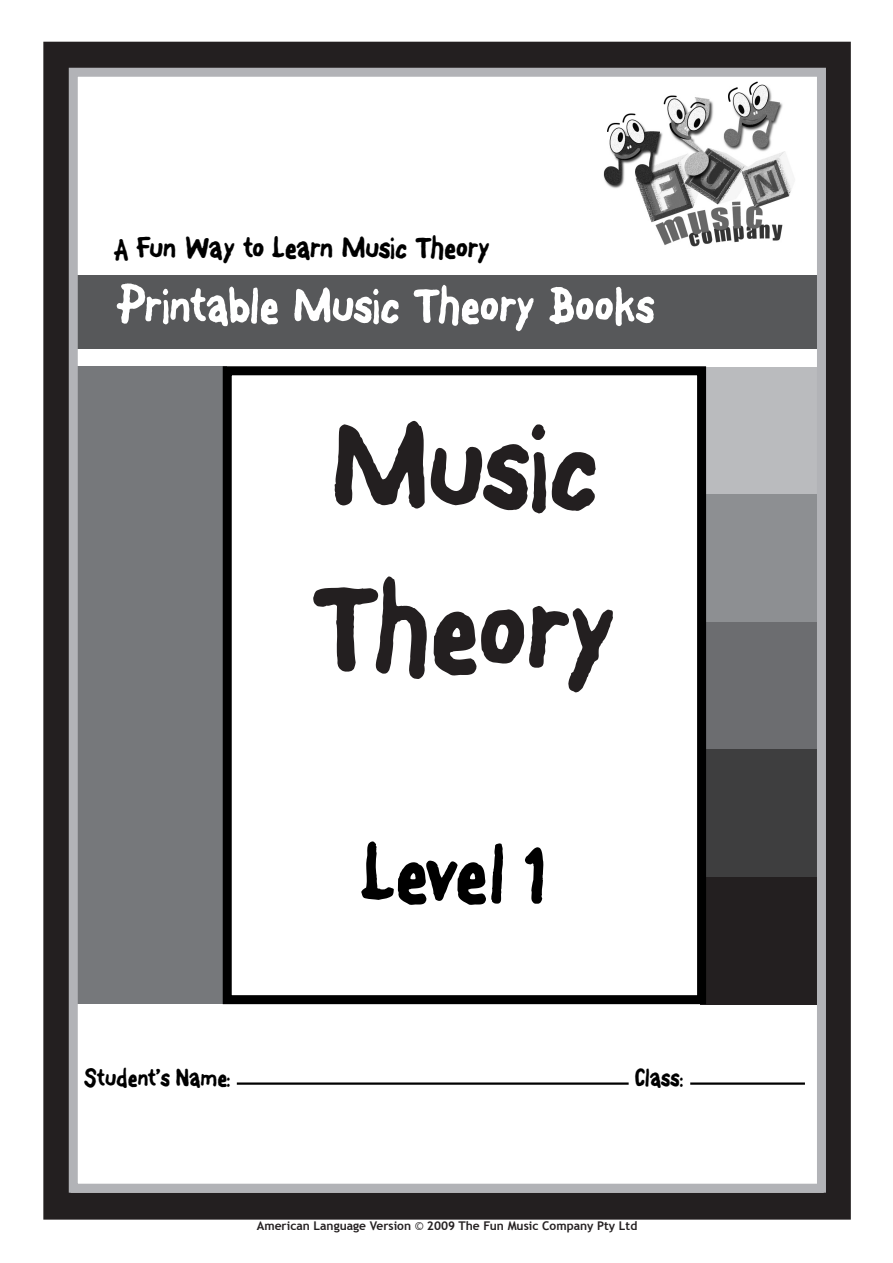
<style>
.page{position:relative;width:893px;height:1263px;background:#fff}
.page>*{position:absolute;margin:0;border:0;box-sizing:border-box;transform-origin:0 0}
.t1{font:135px "Font On A Stick";color:#231f20}
.t2{font:90px "Font On A Stick";color:#000}
.t3{font:54px "Font On A Stick";color:#fff}
.t4{font:33px "Font On A Stick";color:#000}
.t5{font:27px "Font On A Stick";color:#000}
.t6{font:700 12px "Trebuchet MS";color:#231f20}
.s1{font-weight:400}
</style>
<div class="page">
<div style="left:700px;top:367px;width:139px;height:127px;background:#babbbe"></div>
<div style="left:700px;top:494px;width:139px;height:128px;background:#8d8f92"></div>
<div style="left:700px;top:622px;width:139px;height:127px;background:#6c6d70"></div>
<div style="left:700px;top:749px;width:139px;height:128px;background:#3e3e3f"></div>
<div style="left:700px;top:877px;width:139px;height:127px;background:#231f20"></div>
<div style="left:57px;top:366px;width:170px;height:638px;background:#76787b"></div>
<div style="left:63px;top:275px;width:768px;height:74px;background:#57585a"></div>
<img style="left:603px;top:81px;width:189px;height:166px">
<div style="left:223px;top:366px;width:483px;height:638px;border:9px solid #000"></div>
<hr style="left:237px;top:1082px;width:392px;height:3px;background:#000">
<hr style="left:690px;top:1082px;width:115px;height:3px;background:#000">
<div style="left:43px;top:42px;width:808px;height:1177px;border:27px solid #231f20"></div>
<div style="left:69px;top:68px;width:757px;height:1125px;border:9px solid #b2b3b7"></div>
<p class="t4" style="left:114px;top:226px;width:377px">A Fun Way to Learn Music Theory</p>
<p class="t3" style="left:114px;top:271px;width:543px">Printable Music Theory Books</p>
<p class="t1" style="left:329px;top:381px;width:271px">Music</p>
<p class="t1" style="left:311px;top:543px;width:307px">Theory</p>
<p class="t2" style="left:361px;top:816px;width:185px">Level 1</p>
<p class="t5" style="left:84px;top:1060px;width:148px">Student’s Name:</p>
<p class="t5" style="left:635px;top:1060px;width:50px">Class:</p>
<p class="t6" style="left:257px;top:1218px;width:382px">American Language Version <span class="s1">©</span> 2009 The Fun Music Company Pty Ltd</p>
</div>
